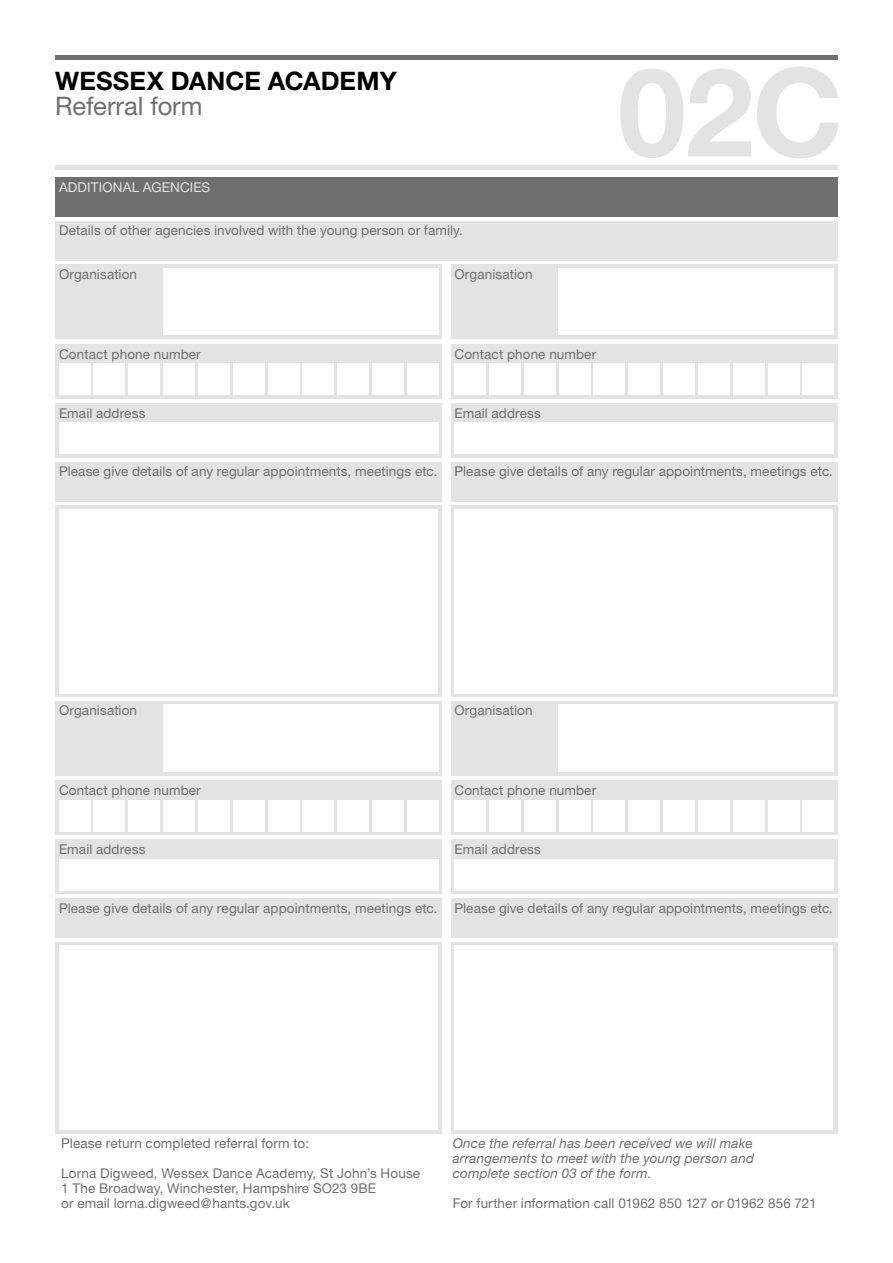
<style>
.page{position:relative;width:893px;height:1263px;background:#fff}
.page>*{position:absolute;margin:0;border:0;box-sizing:border-box;transform-origin:0 0}
.t1{font:700 123px "Helvetica Neue";color:#e3e3e3}
.t2{font:700 25.5px "Helvetica Neue";letter-spacing:.005em;color:#000}
.t3{font:25.5px "Helvetica Neue";color:#706f6f}
.t4{font:13.5px/15px "Helvetica Neue";letter-spacing:.01em;color:#706f6f}
.t5{font:italic 13.5px/15px "Helvetica Neue";letter-spacing:.01em;color:#706f6f;text-align:justify}
.t6{font:13.5px "Helvetica Neue";letter-spacing:.01em;color:#e3e3e3}
</style>
<div class="page">
<div style="left:55px;top:55px;width:783px;height:5px;background:#706f6f"></div>
<hr style="left:55px;top:165px;width:783px;height:4px;background:#e3e3e3">
<div style="left:55px;top:178px;width:783px;height:39px;background:#706f6f"></div>
<div style="left:55px;top:221px;width:783px;height:39px;background:#e3e3e3"></div>
<div style="left:451px;top:462px;width:387px;height:39px;background:#e3e3e3"></div>
<div style="left:451px;top:505px;width:387px;height:192px;background:#e3e3e3"></div>
<div style="left:454px;top:509px;width:379px;height:184px;background:#fff"></div>
<div style="left:451px;top:264px;width:387px;height:75px;background:#e3e3e3"></div>
<div style="left:559px;top:268px;width:275px;height:32px;background:#fff"></div>
<div style="left:559px;top:295px;width:275px;height:40px;background:#fff"></div>
<div style="left:451px;top:344px;width:387px;height:54px;background:#e3e3e3"></div>
<div style="left:803px;top:364px;width:31px;height:31px;background:#fff"></div>
<div style="left:768px;top:364px;width:31px;height:31px;background:#fff"></div>
<div style="left:594px;top:364px;width:31px;height:31px;background:#fff"></div>
<div style="left:733px;top:364px;width:31px;height:31px;background:#fff"></div>
<div style="left:559px;top:364px;width:31px;height:31px;background:#fff"></div>
<div style="left:698px;top:364px;width:31px;height:31px;background:#fff"></div>
<div style="left:524px;top:364px;width:31px;height:31px;background:#fff"></div>
<div style="left:663px;top:364px;width:32px;height:31px;background:#fff"></div>
<div style="left:489px;top:364px;width:31px;height:31px;background:#fff"></div>
<div style="left:629px;top:364px;width:31px;height:31px;background:#fff"></div>
<div style="left:454px;top:364px;width:32px;height:31px;background:#fff"></div>
<div style="left:451px;top:403px;width:387px;height:55px;background:#e3e3e3"></div>
<div style="left:454px;top:423px;width:380px;height:31px;background:#fff"></div>
<div style="left:451px;top:898px;width:387px;height:39px;background:#e3e3e3"></div>
<div style="left:451px;top:942px;width:387px;height:191px;background:#e3e3e3"></div>
<div style="left:454px;top:945px;width:379px;height:184px;background:#fff"></div>
<div style="left:451px;top:701px;width:387px;height:75px;background:#e3e3e3"></div>
<div style="left:559px;top:705px;width:275px;height:31px;background:#fff"></div>
<div style="left:559px;top:732px;width:275px;height:39px;background:#fff"></div>
<div style="left:451px;top:780px;width:387px;height:55px;background:#e3e3e3"></div>
<div style="left:803px;top:800px;width:31px;height:31px;background:#fff"></div>
<div style="left:768px;top:800px;width:31px;height:31px;background:#fff"></div>
<div style="left:594px;top:800px;width:31px;height:31px;background:#fff"></div>
<div style="left:733px;top:800px;width:31px;height:31px;background:#fff"></div>
<div style="left:559px;top:800px;width:31px;height:31px;background:#fff"></div>
<div style="left:698px;top:800px;width:31px;height:31px;background:#fff"></div>
<div style="left:524px;top:800px;width:31px;height:31px;background:#fff"></div>
<div style="left:663px;top:800px;width:32px;height:31px;background:#fff"></div>
<div style="left:489px;top:800px;width:31px;height:31px;background:#fff"></div>
<div style="left:629px;top:800px;width:31px;height:31px;background:#fff"></div>
<div style="left:454px;top:800px;width:32px;height:31px;background:#fff"></div>
<div style="left:451px;top:839px;width:387px;height:55px;background:#e3e3e3"></div>
<div style="left:454px;top:859px;width:380px;height:31px;background:#fff"></div>
<div style="left:55px;top:462px;width:387px;height:39px;background:#e3e3e3"></div>
<div style="left:55px;top:505px;width:387px;height:192px;background:#e3e3e3"></div>
<div style="left:59px;top:509px;width:379px;height:184px;background:#fff"></div>
<div style="left:55px;top:264px;width:387px;height:75px;background:#e3e3e3"></div>
<div style="left:163px;top:268px;width:275px;height:32px;background:#fff"></div>
<div style="left:163px;top:295px;width:275px;height:40px;background:#fff"></div>
<div style="left:55px;top:344px;width:387px;height:54px;background:#e3e3e3"></div>
<div style="left:407px;top:364px;width:31px;height:31px;background:#fff"></div>
<div style="left:372px;top:364px;width:32px;height:31px;background:#fff"></div>
<div style="left:198px;top:364px;width:32px;height:31px;background:#fff"></div>
<div style="left:338px;top:364px;width:31px;height:31px;background:#fff"></div>
<div style="left:163px;top:364px;width:32px;height:31px;background:#fff"></div>
<div style="left:303px;top:364px;width:31px;height:31px;background:#fff"></div>
<div style="left:129px;top:364px;width:31px;height:31px;background:#fff"></div>
<div style="left:268px;top:364px;width:31px;height:31px;background:#fff"></div>
<div style="left:94px;top:364px;width:31px;height:31px;background:#fff"></div>
<div style="left:233px;top:364px;width:31px;height:31px;background:#fff"></div>
<div style="left:59px;top:364px;width:31px;height:31px;background:#fff"></div>
<div style="left:55px;top:403px;width:387px;height:55px;background:#e3e3e3"></div>
<div style="left:59px;top:423px;width:379px;height:31px;background:#fff"></div>
<div style="left:55px;top:898px;width:387px;height:39px;background:#e3e3e3"></div>
<div style="left:55px;top:942px;width:387px;height:191px;background:#e3e3e3"></div>
<div style="left:59px;top:945px;width:379px;height:184px;background:#fff"></div>
<div style="left:55px;top:701px;width:387px;height:75px;background:#e3e3e3"></div>
<div style="left:163px;top:705px;width:275px;height:31px;background:#fff"></div>
<div style="left:163px;top:732px;width:275px;height:39px;background:#fff"></div>
<div style="left:55px;top:780px;width:387px;height:55px;background:#e3e3e3"></div>
<div style="left:407px;top:800px;width:31px;height:31px;background:#fff"></div>
<div style="left:372px;top:800px;width:32px;height:31px;background:#fff"></div>
<div style="left:198px;top:800px;width:32px;height:31px;background:#fff"></div>
<div style="left:338px;top:800px;width:31px;height:31px;background:#fff"></div>
<div style="left:163px;top:800px;width:32px;height:31px;background:#fff"></div>
<div style="left:303px;top:800px;width:31px;height:31px;background:#fff"></div>
<div style="left:129px;top:800px;width:31px;height:31px;background:#fff"></div>
<div style="left:268px;top:800px;width:31px;height:31px;background:#fff"></div>
<div style="left:94px;top:800px;width:31px;height:31px;background:#fff"></div>
<div style="left:233px;top:800px;width:31px;height:31px;background:#fff"></div>
<div style="left:59px;top:800px;width:31px;height:31px;background:#fff"></div>
<div style="left:55px;top:839px;width:387px;height:55px;background:#e3e3e3"></div>
<div style="left:59px;top:859px;width:379px;height:31px;background:#fff"></div>
<h2 class="t2" style="left:55px;top:65px;width:343px">WESSEX DANCE ACADEMY</h2>
<h2 class="t3" style="left:55px;top:91px;width:149px">Referral form</h2>
<p class="t6" style="left:59px;top:179px;width:153px">ADDITIONAL AGENCIES</p>
<p class="t4" style="left:59px;top:223px;width:405px">Details of other agencies involved with the young person or family.</p>
<p class="t4" style="left:59px;top:266px;width:80px">Organisation</p>
<p class="t4" style="left:454px;top:266px;width:80px">Organisation</p>
<h1 class="t1" style="left:618px;top:36px;width:227px">02C</h1>
<p class="t4" style="left:59px;top:346px;width:143px">Contact phone number</p>
<p class="t4" style="left:59px;top:405px;width:88px">Email address</p>
<p class="t4" style="left:454px;top:346px;width:143px">Contact phone number</p>
<p class="t4" style="left:454px;top:405px;width:88px">Email address</p>
<p class="t4" style="left:59px;top:464px;width:380px">Please give details of any regular appointments, meetings etc.</p>
<p class="t4" style="left:454px;top:464px;width:380px">Please give details of any regular appointments, meetings etc.</p>
<p class="t4" style="left:59px;top:703px;width:80px">Organisation</p>
<p class="t4" style="left:454px;top:703px;width:80px">Organisation</p>
<p class="t4" style="left:59px;top:782px;width:143px">Contact phone number</p>
<p class="t4" style="left:59px;top:841px;width:88px">Email address</p>
<p class="t4" style="left:454px;top:782px;width:143px">Contact phone number</p>
<p class="t4" style="left:454px;top:841px;width:88px">Email address</p>
<p class="t4" style="left:59px;top:900px;width:380px">Please give details of any regular appointments, meetings etc.</p>
<p class="t4" style="left:454px;top:900px;width:380px">Please give details of any regular appointments, meetings etc.</p>
<p class="t4" style="left:61px;top:1135px;width:250px">Please return completed referral form to:</p>
<p class="t4" style="left:61px;top:1165px;width:360px">Lorna Digweed, Wessex Dance Academy, St John’s House<br>1 The Broadway, Winchester, Hampshire SO23 9BE<br>or email lorna.digweed@hants.gov.uk</p>
<p class="t5" style="left:453px;top:1135px;width:303px">Once the referral has been received we will make arrangements to meet with the young person and complete section 03 of the form.</p>
<p class="t4" style="left:453px;top:1195px;width:365px">For further information call 01962 850 127 or 01962 856 721</p>
</div>
